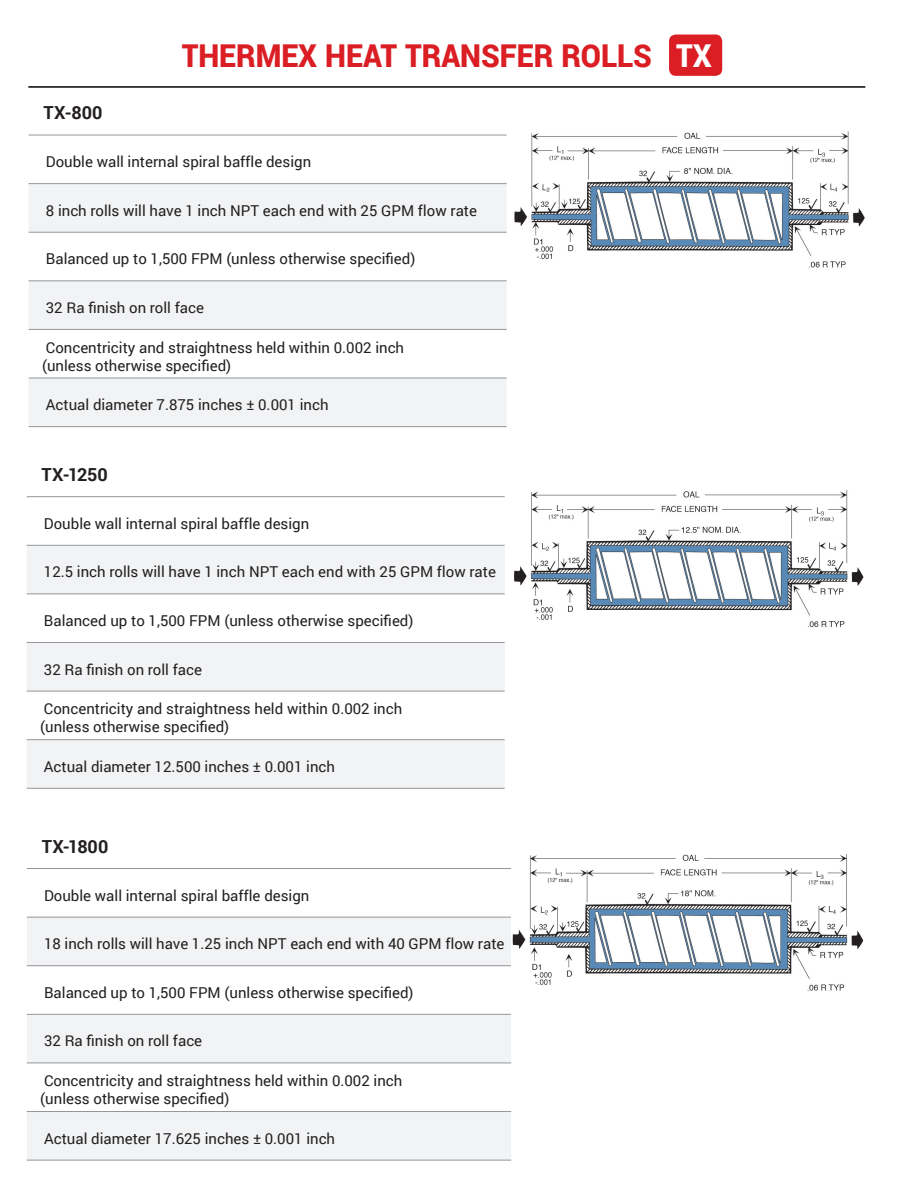
<style>
.page{position:relative;width:918px;height:1188px;background:#fff}
.page>*{position:absolute;margin:0;border:0;box-sizing:border-box;transform-origin:0 0}
.NEW_Boilerplate_Addr{font:900 31.5px "Roboto";color:#da1e24;scale:.94 1}
.NEW_Notes_Header{font:700 18px "Roboto";color:#231f20}
.t1{font:15px "Roboto";color:#231f20}
.s1{color:#fff}
</style>
<div class="page">
<div style="left:669px;top:35px;width:53px;height:41px;background:#da1e24;border-radius:7px"></div>
<svg style="left:29px;top:184px;width:478px;height:242px;fill:#f2f3f4"></svg>
<hr style="left:29px;top:183px;width:478px;height:1px;background:#939598">
<hr style="left:29px;top:135px;width:478px;height:1px;background:#939598">
<hr style="left:29px;top:232px;width:478px;height:1px;background:#939598">
<hr style="left:29px;top:281px;width:478px;height:1px;background:#939598">
<hr style="left:29px;top:329px;width:478px;height:1px;background:#939598">
<hr style="left:29px;top:378px;width:478px;height:1px;background:#939598">
<hr style="left:29px;top:426px;width:478px;height:1px;background:#939598">
<img style="left:514px;top:131px;width:351px;height:137px">
<hr style="left:28px;top:86px;width:837px;height:2px;background:#000">
<svg style="left:27px;top:546px;width:478px;height:242px;fill:#f2f3f4"></svg>
<hr style="left:27px;top:545px;width:478px;height:1px;background:#939598">
<hr style="left:27px;top:496px;width:478px;height:1px;background:#939598">
<hr style="left:27px;top:594px;width:478px;height:1px;background:#939598">
<hr style="left:27px;top:642px;width:478px;height:1px;background:#939598">
<hr style="left:27px;top:691px;width:478px;height:1px;background:#939598">
<hr style="left:27px;top:739px;width:478px;height:1px;background:#939598">
<hr style="left:27px;top:788px;width:478px;height:1px;background:#939598">
<img style="left:514px;top:489px;width:350px;height:139px">
<svg style="left:27px;top:918px;width:484px;height:242px;fill:#f2f3f4"></svg>
<hr style="left:27px;top:917px;width:484px;height:1px;background:#939598">
<hr style="left:27px;top:868px;width:484px;height:1px;background:#939598">
<hr style="left:27px;top:965px;width:484px;height:1px;background:#939598">
<hr style="left:27px;top:1014px;width:484px;height:1px;background:#939598">
<hr style="left:27px;top:1063px;width:484px;height:1px;background:#939598">
<hr style="left:27px;top:1111px;width:484px;height:1px;background:#939598">
<hr style="left:27px;top:1160px;width:484px;height:1px;background:#939598">
<img style="left:512px;top:854px;width:351px;height:137px">
<p class="NEW_Notes_Header" style="left:44px;top:100px;width:61px">TX-800</p>
<p class="NEW_Boilerplate_Addr" style="left:182px;top:33px;width:565px">THERMEX HEAT TRANSFER ROLLS <span class="s1">TX</span></p>
<p class="t1" style="left:46px;top:151px;width:267px">Double wall internal spiral baffle design</p>
<p class="t1" style="left:46px;top:200px;width:433px">8 inch rolls will have 1 inch NPT each end with 25 GPM flow rate</p>
<p class="t1" style="left:46px;top:249px;width:371px">Balanced up to 1,500 FPM (unless otherwise specified)</p>
<p class="t1" style="left:46px;top:297px;width:160px">32 Ra finish on roll face</p>
<p class="t1" style="left:46px;top:337px;width:360px">Concentricity and straightness held within 0.002 inch</p>
<p class="t1" style="left:42px;top:355px;width:191px">(unless otherwise specified)</p>
<p class="t1" style="left:46px;top:394px;width:284px">Actual diameter 7.875 inches ± 0.001 inch</p>
<p class="NEW_Notes_Header" style="left:42px;top:462px;width:68px">TX-1250</p>
<p class="t1" style="left:44px;top:513px;width:267px">Double wall internal spiral baffle design</p>
<p class="t1" style="left:44px;top:562px;width:454px">12.5 inch rolls will have 1 inch NPT each end with 25 GPM flow rate</p>
<p class="t1" style="left:44px;top:610px;width:371px">Balanced up to 1,500 FPM (unless otherwise specified)</p>
<p class="t1" style="left:44px;top:659px;width:160px">32 Ra finish on roll face</p>
<p class="t1" style="left:44px;top:698px;width:360px">Concentricity and straightness held within 0.002 inch</p>
<p class="t1" style="left:40px;top:716px;width:191px">(unless otherwise specified)</p>
<p class="t1" style="left:44px;top:756px;width:293px">Actual diameter 12.500 inches ± 0.001 inch</p>
<p class="NEW_Notes_Header" style="left:42px;top:834px;width:68px">TX-1800</p>
<p class="t1" style="left:44px;top:885px;width:267px">Double wall internal spiral baffle design</p>
<p class="t1" style="left:44px;top:933px;width:462px">18 inch rolls will have 1.25 inch NPT each end with 40 GPM flow rate</p>
<p class="t1" style="left:44px;top:982px;width:371px">Balanced up to 1,500 FPM (unless otherwise specified)</p>
<p class="t1" style="left:44px;top:1031px;width:160px">32 Ra finish on roll face</p>
<p class="t1" style="left:44px;top:1070px;width:360px">Concentricity and straightness held within 0.002 inch</p>
<p class="t1" style="left:40px;top:1088px;width:191px">(unless otherwise specified)</p>
<p class="t1" style="left:44px;top:1128px;width:293px">Actual diameter 17.625 inches ± 0.001 inch</p>
</div>
